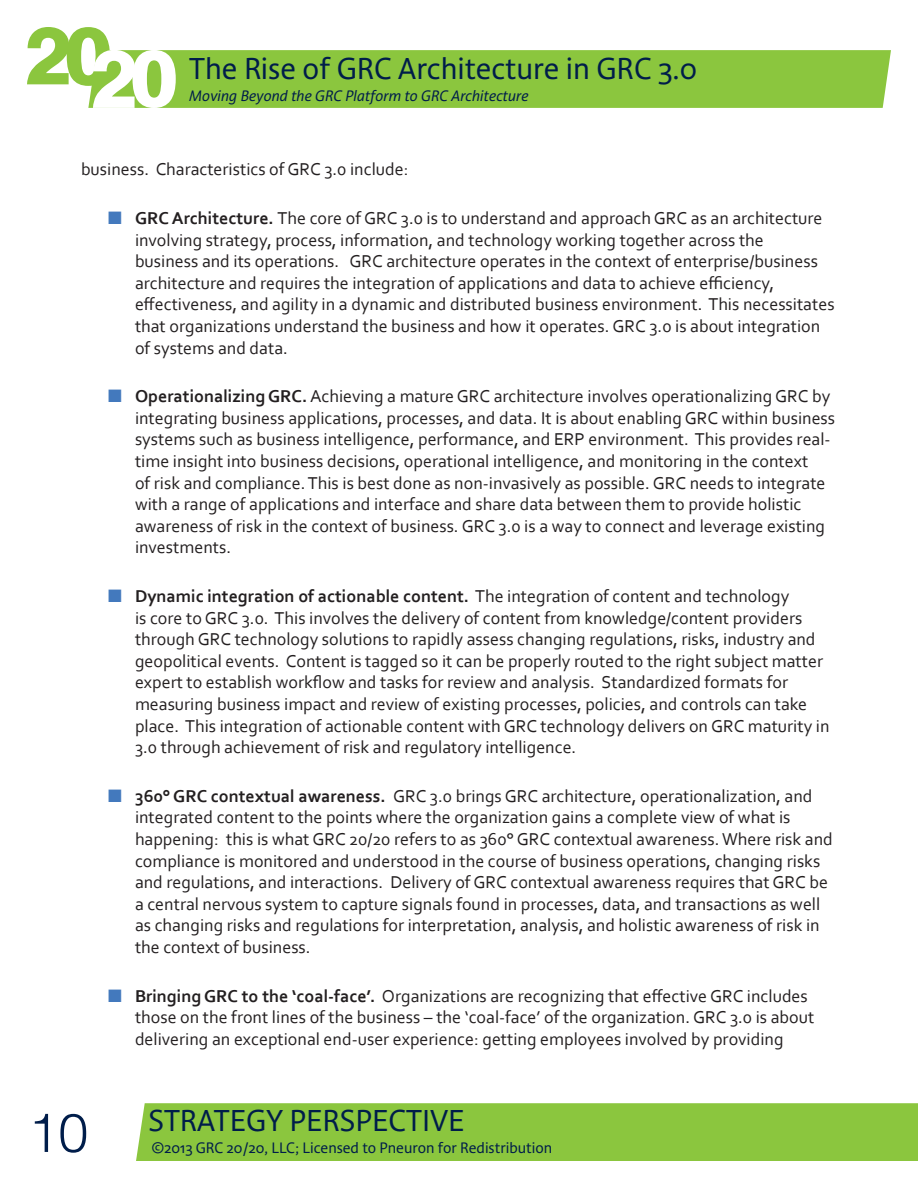
<style>
.page{position:relative;width:918px;height:1188px;background:#fff}
.page>*{position:absolute;margin:0;border:0;box-sizing:border-box;transform-origin:0 0}
.t1{font:300 54px "Helvetica";color:#001d4a}
.t2{font:30px "Acorde";color:#001d4a}
.t3{font:18px/21.6px "Corbel";color:#231f20}
.t4{font:15px "Acorde";color:#001d4a}
.t5{font:italic 15px "Acorde";color:#001d4a}
.s1{color:#4379bd}
.s2{font-weight:700}
</style>
<div class="page">
<div style="left:176px;top:50px;width:715px;height:58px;background:#8bc63e"></div>
<svg style="left:27px;top:27px;width:149px;height:81px"></svg>
<div style="left:136px;top:1103px;width:782px;height:58px;background:#8bc63e"></div>
<h2 class="t2" style="left:189px;top:51px;width:509px">The Rise of GRC Architecture in GRC 3.0</h2>
<p class="t5" style="left:189px;top:87px;width:341px">Moving Beyond the GRC Platform to GRC Architecture</p>
<p class="t3" style="left:81px;top:158px;width:329px">business. Characteristics of GRC 3.0 include:</p>
<p class="t3" style="left:135px;top:207px;width:701px;text-indent:-27px"><span class="s1">■</span> <span class="s2">GRC Architecture.</span> The core of GRC 3.0 is to understand and approach GRC as an architecture involving strategy, process, information, and technology working together across the<br>business and its operations. GRC architecture operates in the context of enterprise/business architecture and requires the integration of applications and data to achieve efficiency, effectiveness, and agility in a dynamic and distributed business environment. This necessitates that organizations understand the business and how it operates. GRC 3.0 is about integration of systems and data.</p>
<p class="t3" style="left:135px;top:385px;width:702px;text-indent:-27px"><span class="s1">■</span> <span class="s2">Operationalizing GRC.</span> Achieving a mature GRC architecture involves operationalizing GRC by integrating business applications, processes, and data. It is about enabling GRC within business systems such as business intelligence, performance, and ERP environment. This provides real&shy;time insight into business decisions, operational intelligence, and monitoring in the context<br>of risk and compliance. This is best done as non-invasively as possible. GRC needs to integrate with a range of applications and interface and share data between them to provide holistic awareness of risk in the context of business. GRC 3.0 is a way to connect and leverage existing investments.</p>
<p class="t3" style="left:135px;top:585px;width:696px;text-indent:-27px"><span class="s1">■</span> <span class="s2">Dynamic integration of actionable content.</span> The integration of content and technology<br>is core to GRC 3.0. This involves the delivery of content from knowledge/content providers through GRC technology solutions to rapidly assess changing regulations, risks, industry and geopolitical events. Content is tagged so it can be properly routed to the right subject matter expert to establish workflow and tasks for review and analysis. Standardized formats for measuring business impact and review of existing processes, policies, and controls can take place. This integration of actionable content with GRC technology delivers on GRC maturity in 3.0 through achievement of risk and regulatory intelligence.</p>
<p class="t3" style="left:135px;top:785px;width:699px;text-indent:-27px"><span class="s1">■</span> <span class="s2">360° GRC contextual awareness.</span> GRC 3.0 brings GRC architecture, operationalization, and integrated content to the points where the organization gains a complete view of what is happening: this is what GRC 20/20 refers to as 360° GRC contextual awareness. Where risk and compliance is monitored and understood in the course of business operations, changing risks and regulations, and interactions. Delivery of GRC contextual awareness requires that GRC be a central nervous system to capture signals found in processes, data, and transactions as well as changing risks and regulations for interpretation, analysis, and holistic awareness of risk in the context of business.</p>
<p class="t3" style="left:135px;top:984px;width:681px;text-indent:-27px"><span class="s1">■</span> <span class="s2">Bringing GRC to the ‘coal-face’.</span> Organizations are recognizing that effective GRC includes those on the front lines of the business – the ‘coal-face’ of the organization. GRC 3.0 is about delivering an exceptional end-user experience: getting employees involved by providing</p>
<h1 class="t1" style="left:28px;top:1089px;width:62px">10</h1>
<h2 class="t2" style="left:148px;top:1103px;width:318px">STRATEGY PERSPECTIVE</h2>
<p class="t4" style="left:152px;top:1138px;width:402px">©2013 GRC 20/20, LLC; Licensed to Pneuron for Redistribution</p>
</div>
